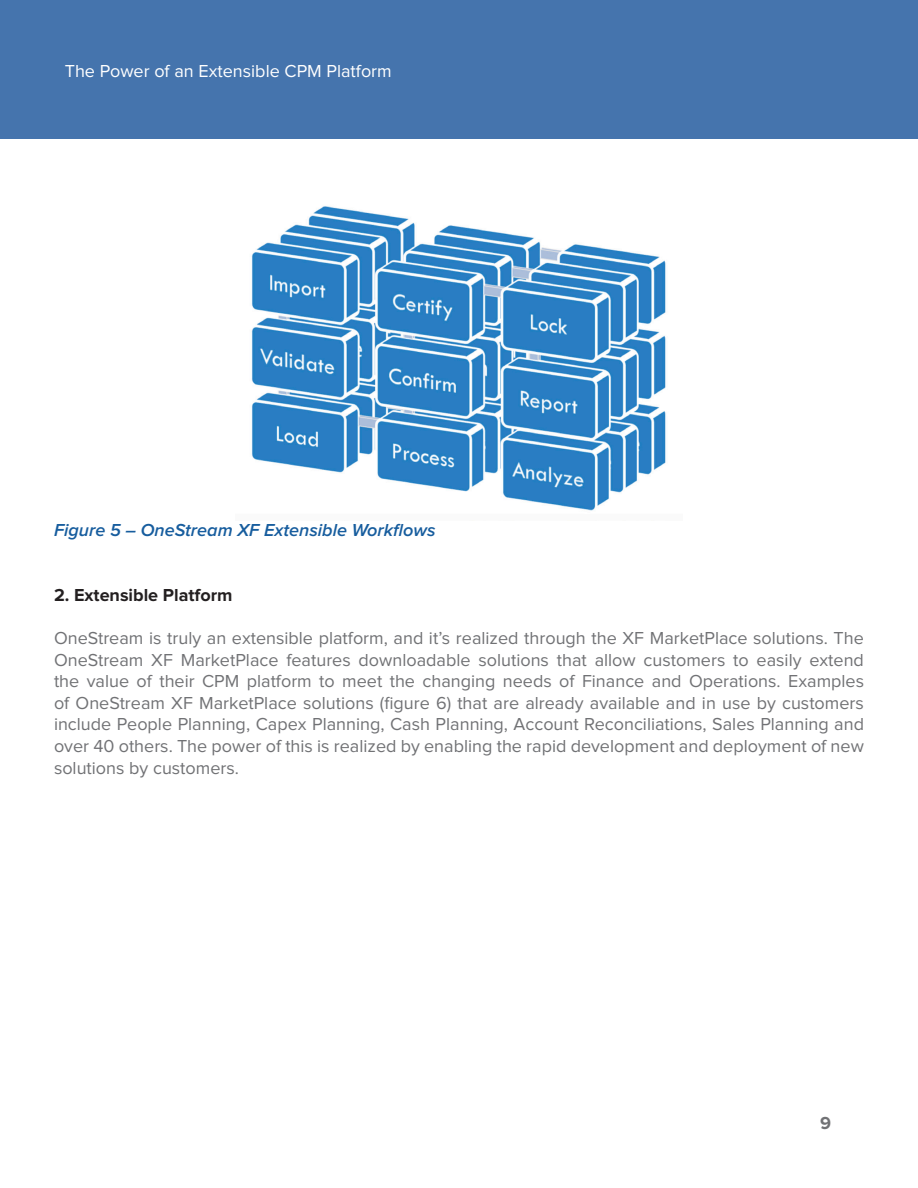
<style>
.page{position:relative;width:918px;height:1188px;background:#fff}
.page>*{position:absolute;margin:0;border:0;box-sizing:border-box;transform-origin:0 0}
.t1{font:18px/21.6px "Proxima Nova";color:#717275;text-align:justify}
.t2{font:italic 600 18px "Proxima Nova";color:#175d9e}
.t3{font:18px "Proxima Nova";color:#fff}
.t4{font:700 18px "Proxima Nova";color:#231f20}
.t5{font:700 18px "Proxima Nova";color:#717275}
</style>
<div class="page">
<div style="left:0;top:0;width:918px;height:139px;background:#4574ad"></div>
<img style="left:251px;top:206px;width:415px;height:305px">
<p class="t3" style="left:65px;top:63px;width:328px">The Power of an Extensible CPM Platform</p>
<p class="t2" style="left:54px;top:522px;width:383px">Figure 5 – OneStream XF Extensible Workflows</p>
<p class="t4" style="left:54px;top:587px;width:180px">2. Extensible Platform</p>
<p class="t1" style="left:54px;top:628px;width:812px">OneStream is truly an extensible platform, and it’s realized through the XF MarketPlace solutions. The OneStream XF MarketPlace features downloadable solutions that allow customers to easily extend the value of their CPM platform to meet the changing needs of Finance and Operations. Examples of OneStream XF MarketPlace solutions (figure 6) that are already available and in use by customers include People Planning, Capex Planning, Cash Planning, Account Reconciliations, Sales Planning and over 40 others. The power of this is realized by enabling the rapid development and deployment of new solutions by customers.</p>
<p class="t5" style="left:820px;top:1115px;width:12px">9</p>
</div>
